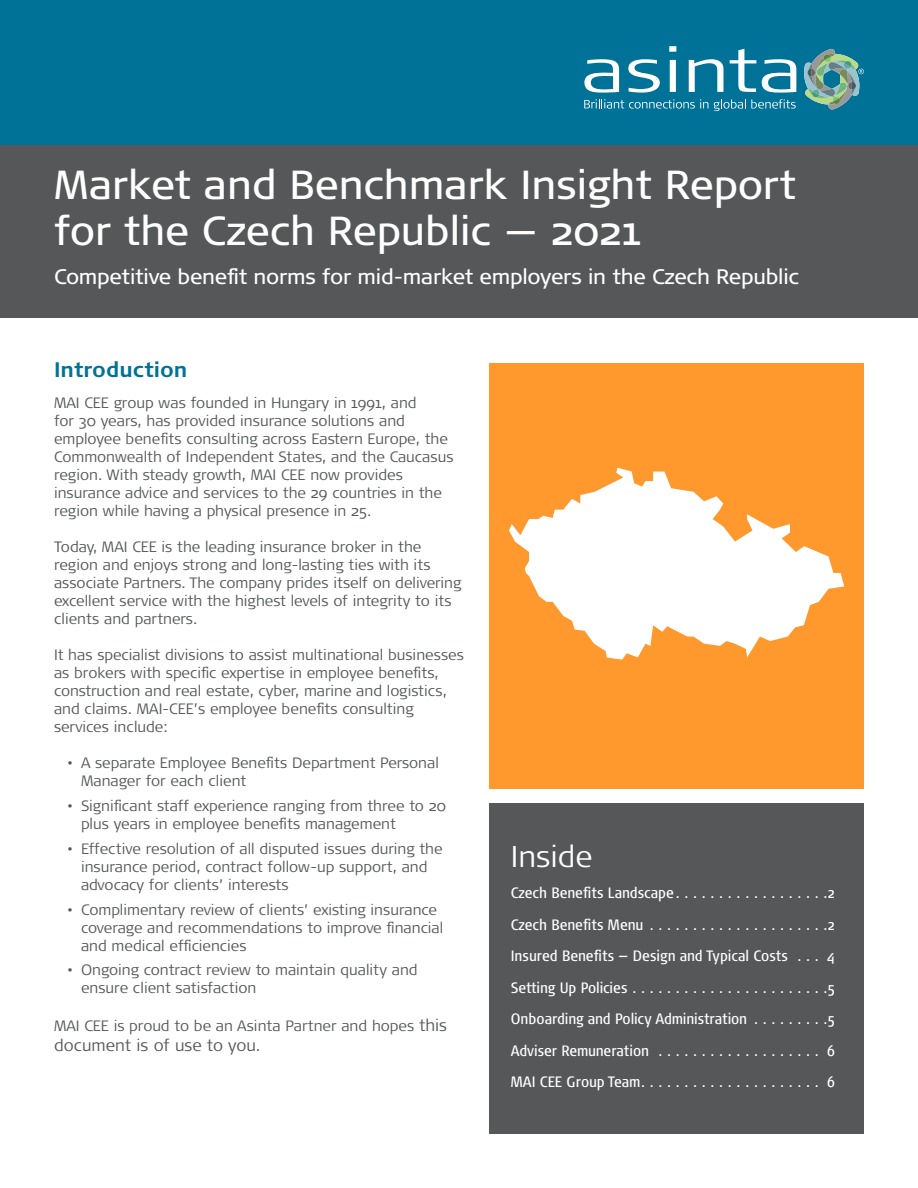
<style>
.page{position:relative;width:918px;height:1188px;background:#fff}
.page>*{position:absolute;margin:0;border:0;box-sizing:border-box;transform-origin:0 0}
.headline{font:40.5px/46.5px "Signa OT";color:#fff}
.Asinta_Body_Copy{font:300 30px "Signa OT";color:#fff}
.Asinta_Body_Copy-2{font:21px "Signa OT";letter-spacing:-.01em;color:#fff}
.subhead_1{font:700 21px "Signa OT";color:#007297}
.t1{font:300 16.5px "Signa OT";color:#555759}
.t2{font:300 15px/18px "Signa OT";color:#555759}
.Asinta_Body_Copy-3{font:condensed 15px "Signa OT";letter-spacing:-.01em;color:#fff}
.s1{font-size:16.5px}
</style>
<div class="page">
<div style="left:0;top:144px;width:918px;height:174px;background:#555759"></div>
<div style="left:0;top:0;width:918px;height:145px;background:#007297"></div>
<svg style="left:584px;top:99px;width:124px;height:10px"></svg>
<svg style="left:714px;top:99px;width:82px;height:12px"></svg>
<svg style="left:584px;top:59px;width:35px;height:34px"></svg>
<svg style="left:628px;top:59px;width:32px;height:34px"></svg>
<svg style="left:669px;top:46px;width:7px;height:46px"></svg>
<svg style="left:689px;top:59px;width:34px;height:33px"></svg>
<svg style="left:730px;top:49px;width:26px;height:43px"></svg>
<svg style="left:762px;top:59px;width:34px;height:34px"></svg>
<svg style="left:804px;top:48px;width:60px;height:62px"></svg>
<div style="left:489px;top:363px;width:375px;height:425px;background:#ff992e"></div>
<svg style="left:509px;top:468px;width:335px;height:192px;fill:#fff"></svg>
<div style="left:489px;top:804px;width:375px;height:330px;background:#555759"></div>
<p class="headline" style="left:54px;top:161px;width:744px">Market and Benchmark Insight Report for the Czech Republic — 2021</p>
<p class="Asinta_Body_Copy-2" style="left:54px;top:264px;width:747px">Competitive benefit norms for mid-market employers in the Czech Republic</p>
<p class="subhead_1" style="left:54px;top:357px;width:135px">Introduction</p>
<p class="t2" style="left:54px;top:394px;width:401px">MAI CEE group was founded in Hungary in 1991, and<br>for 30 years, has provided insurance solutions and employee benefits consulting across Eastern Europe, the Commonwealth of Independent States, and the Caucasus region. With steady growth, MAI CEE now provides insurance advice and services to the 29 countries in the region while having a physical presence in 25.</p>
<p class="t2" style="left:54px;top:538px;width:409px">Today, MAI CEE is the leading insurance broker in the region and enjoys strong and long-lasting ties with its associate Partners. The company prides itself on delivering excellent service with the highest levels of integrity to its clients and partners.</p>
<p class="t2" style="left:54px;top:646px;width:412px">It has specialist divisions to assist multinational businesses as brokers with specific expertise in employee benefits, construction and real estate, cyber, marine and logistics, and claims. MAI-CEE’s employee benefits consulting services include:</p>
<p class="t2" style="left:81px;top:754px;width:359px;text-indent:-14px">• A separate Employee Benefits Department Personal<br>Manager for each client</p>
<p class="t2" style="left:81px;top:797px;width:367px;text-indent:-14px">• Significant staff experience ranging from three to 20 plus years in employee benefits management</p>
<p class="t2" style="left:81px;top:839px;width:363px;text-indent:-14px">• Effective resolution of all disputed issues during the insurance period, contract follow-up support, and advocacy for clients’ interests</p>
<p class="t2" style="left:81px;top:900px;width:364px;text-indent:-14px">• Complimentary review of clients’ existing insurance coverage and recommendations to improve financial and medical efficiencies</p>
<p class="t2" style="left:81px;top:961px;width:338px;text-indent:-14px">• Ongoing contract review to maintain quality and ensure client satisfaction</p>
<p class="t2" style="left:54px;top:1017px;width:395px">MAI CEE is proud to be an Asinta Partner and hopes <span class="s1">this</span></p>
<p class="t1" style="left:54px;top:1035px;width:208px">document is of use to you.</p>
<p class="Asinta_Body_Copy" style="left:511px;top:839px;width:83px">Inside</p>
<p class="Asinta_Body_Copy-3" style="left:511px;top:884px;width:326px">Czech Benefits Landscape . . . . . . . . . . . . . . . . . 2</p>
<p class="Asinta_Body_Copy-3" style="left:511px;top:916px;width:326px">Czech Benefits Menu . . . . . . . . . . . . . . . . . . . . 2</p>
<p class="Asinta_Body_Copy-3" style="left:511px;top:947px;width:325px">Insured Benefits — Design and Typical Costs . . . 4</p>
<p class="Asinta_Body_Copy-3" style="left:511px;top:979px;width:326px">Setting Up Policies . . . . . . . . . . . . . . . . . . . . . . 5</p>
<p class="Asinta_Body_Copy-3" style="left:511px;top:1010px;width:326px">Onboarding and Policy Administration . . . . . . . . 5</p>
<p class="Asinta_Body_Copy-3" style="left:511px;top:1042px;width:326px">Adviser Remuneration . . . . . . . . . . . . . . . . . . . 6</p>
<p class="Asinta_Body_Copy-3" style="left:511px;top:1073px;width:326px">MAI CEE Group Team . . . . . . . . . . . . . . . . . . . . . 6</p>
</div>
